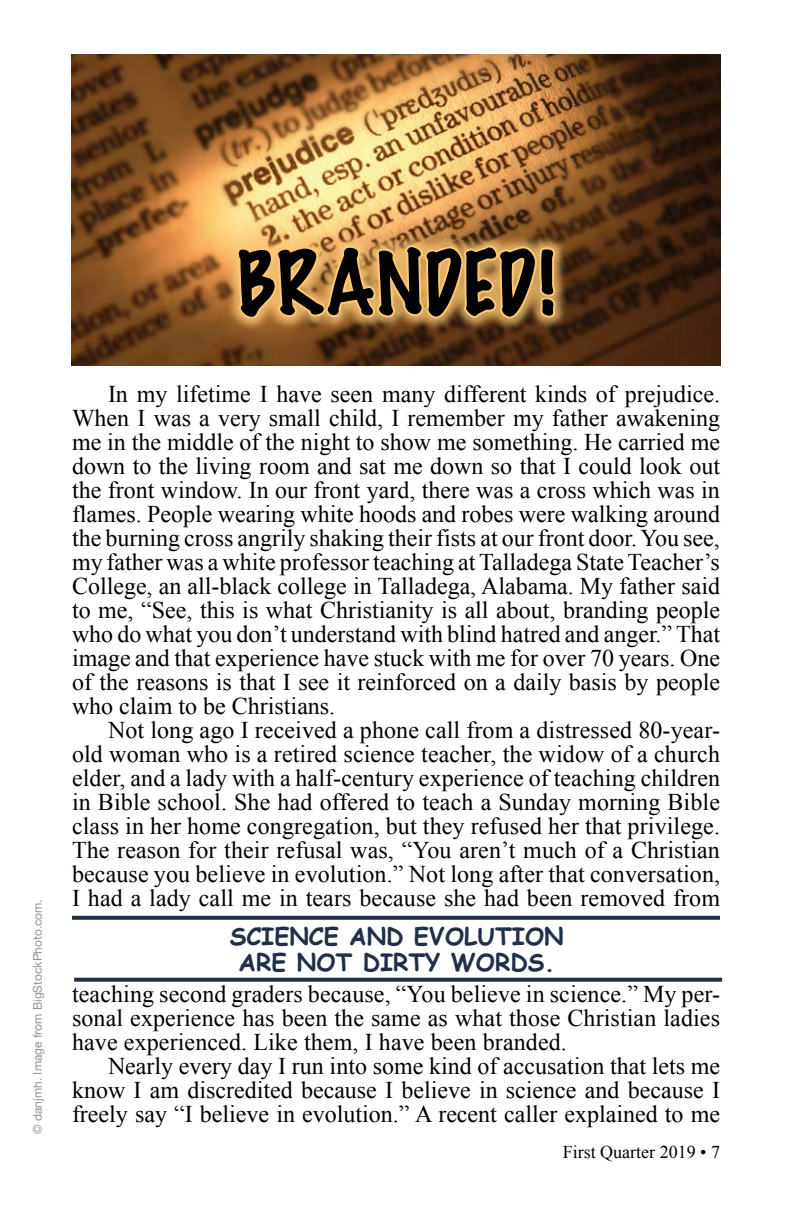
<style>
.page{position:relative;width:792px;height:1224px;background:#fff}
.page>*{position:absolute;margin:0;border:0;box-sizing:border-box;transform-origin:0 0}
.t1{font:100 80px "Marker Felt";color:#000}
.t2{font:24px/24px "Times New Roman";color:#000;text-align:justify}
.t3{font:700 24px/26px "Comic Sans MS";color:#212f47;text-align:center}
.t4{font:18px "Times New Roman";color:#000}
.t5{font:12px "Helvetica Neue";color:#939598}
</style>
<div class="page">
<img style="left:72px;top:54px;width:648px;height:311px">
<div style="left:224px;top:232px;width:344px;height:100px;background:#fbc975;opacity:.75"></div>
<img style="left:235px;top:116px;width:323px;height:250px">
<svg style="left:72px;top:916px;width:648px;height:4px;background:#2c3a50"></svg>
<svg style="left:74px;top:978px;width:648px;height:4px;background:#313e54"></svg>
<p class="t5" style="left:29px;top:1134px;width:236px;rotate:-90deg">© danjmh. Image from BigStockPhoto.com.</p>
<h1 class="t1" style="left:237px;top:220px;width:320px">BRANDED!</h1>
<p class="t2" style="left:72px;top:382px;width:650px;text-indent:36px">In my lifetime I have seen many different kinds of prejudice.<br>When I was a very small child, I remember my father awakening me in the middle of the night to show me something. He carried me down to the living room and sat me down so that I could look out the front window. In our front yard, there was a cross which was in flames. People wearing white hoods and robes were walking around the burning cross angrily shaking their fists at our front door. You see, my father was a white professor teaching at Talladega State Teacher’s College, an all-black college in Talladega, Alabama. My father said to me, “See, this is what Christianity is all about, branding people who do what you don’t understand with blind hatred and anger.” That image and that experience have stuck with me for over 70 years. One of the reasons is that I see it reinforced on a daily basis by people who claim to be Christians.</p>
<p class="t2" style="left:72px;top:718px;width:650px;text-indent:36px">Not long ago I received a phone call from a distressed 80-year&shy;old woman who is a retired science teacher, the widow of a church elder, and a lady with a half-century experience of teaching children in Bible school. She had offered to teach a Sunday morning Bible class in her home congregation, but they refused her that privilege.<br>The reason for their refusal was, “You aren’t much of a Christian because you believe in evolution.” Not long after that conversation, I had a lady call me in tears because she had been removed from</p>
<p class="t3" style="left:230px;top:922px;width:335px">SCIENCE AND EVOLUTION<br>ARE NOT DIRTY WORDS.</p>
<p class="t2" style="left:72px;top:982px;width:650px">teaching second graders because, “You believe in science.” My per&shy;sonal experience has been the same as what those Christian ladies have experienced. Like them, I have been branded.</p>
<p class="t2" style="left:72px;top:1054px;width:650px;text-indent:36px">Nearly every day I run into some kind of accusation that lets me know I am discredited because I believe in science and because I freely say “I believe in evolution.” A recent caller explained to me</p>
<p class="t4" style="left:563px;top:1140px;width:159px">First Quarter 2019 • 7</p>
</div>
